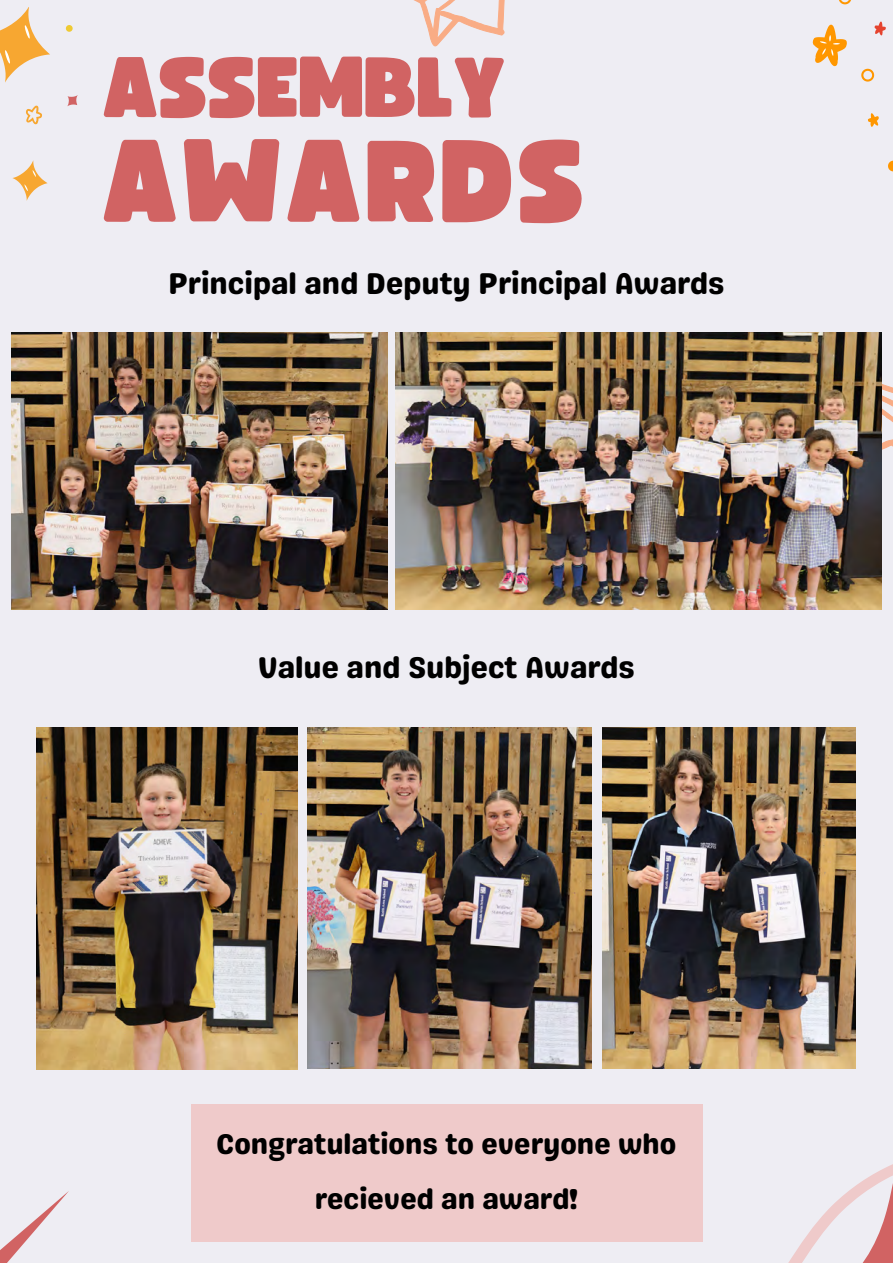
<style>
.page{position:relative;width:893px;height:1264px;background:#fff}
.page>*{position:absolute;margin:0;border:0;box-sizing:border-box;transform-origin:0 0}
.t1{font:114.6px "Funtastic";letter-spacing:.03em;color:#d16363}
.t2{font:84px "Funtastic";color:#d16363}
.t3{font:30px "Genty Sans";color:#000}
.t4{font:28.5px/55.1px "Genty Sans";color:#000;text-align:center}
</style>
<div class="page">
<div style="left:0;top:0;width:892px;height:1262px;background:#eeedf3"></div>
<div style="left:191px;top:1104px;width:511px;height:137px;background:#efcaca"></div>
<svg style="left:649px;top:1150px;width:243px;height:112px"></svg>
<svg style="left:0;top:7px;width:78px;height:194px"></svg>
<svg style="left:812px;top:0;width:80px;height:172px"></svg>
<svg style="left:0;top:1191px;width:69px;height:71px"></svg>
<svg style="left:414px;top:0;width:91px;height:46px"></svg>
<svg style="left:881px;top:377px;width:11px;height:93px"></svg>
<img style="left:12px;top:332px;width:375px;height:277px">
<img style="left:395px;top:332px;width:486px;height:277px">
<img style="left:36px;top:727px;width:261px;height:342px">
<img style="left:308px;top:727px;width:283px;height:340px">
<img style="left:602px;top:727px;width:253px;height:340px">
<p class="t2" style="left:104px;top:50px;width:405px">ASSEMBLY</p>
<p class="t1" style="left:104px;top:130px;width:484px">AWARDS</p>
<p class="t3" style="left:168px;top:266px;width:558px">Principal and Deputy Principal Awards</p>
<p class="t3" style="left:258px;top:649px;width:379px">Value and Subject Awards</p>
<p class="t4" style="left:216px;top:1116px;width:461px">Congratulations to everyone who recieved an award!</p>
</div>
